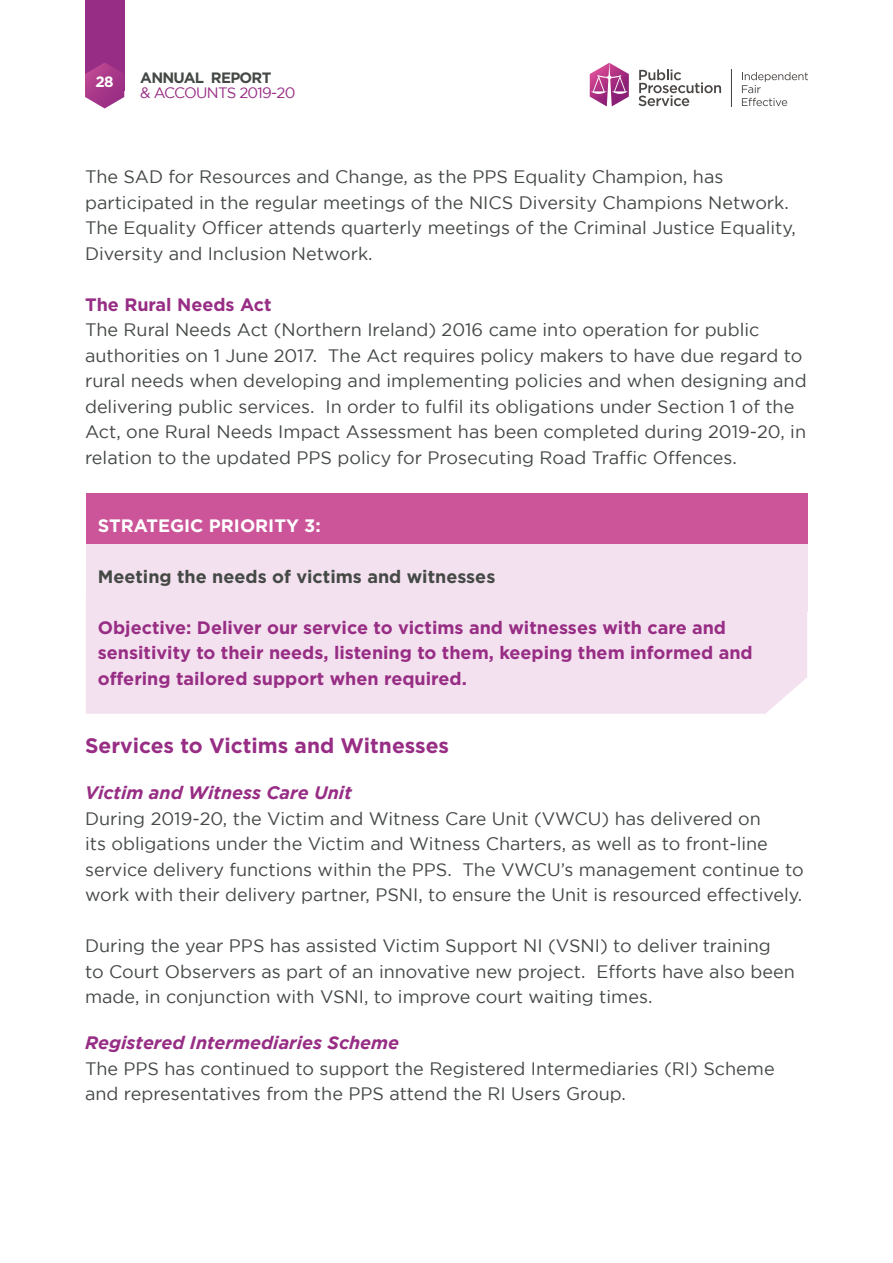
<style>
.page{position:relative;width:893px;height:1263px;background:#fff}
.page>*{position:absolute;margin:0;border:0;box-sizing:border-box;transform-origin:0 0}
.H3_-_Subhead_12_17{font:700 21px "Gotham";color:#972d84}
.P_-_Bodytext_12_17{font:18px/25.5px "Gotham";color:#444945}
.P_-_Bodytext_12_17-2{font:700 18px/25.5px "Gotham";color:#972d84}
.H3_-_Subhead_Italic{font:italic 700 18px "Gotham";color:#972d84}
.P_-_Bodytext_12_17-3{font:700 18px "Gotham";color:#444945}
.P_-_Bodytext_12_17-4{font:700 18px "Gotham";color:#fff}
.H3_-_Subhead_12_17-2{font:700 18px "Gotham";color:#972d84}
.t1{font:15px "Gotham";letter-spacing:-.05em;color:#972d84}
.t2{font:700 15px "Gotham";letter-spacing:-.05em;color:#444945}
.t3{font:700 15px "Gotham";color:#fff}
</style>
<div class="page">
<div style="left:85px;top:0;width:39px;height:90px;background:#972d84"></div>
<svg style="left:590px;top:63px;width:39px;height:43px"></svg>
<svg style="left:638px;top:69px;width:83px;height:37px"></svg>
<svg style="left:742px;top:72px;width:66px;height:34px"></svg>
<hr style="left:731px;top:69px;width:1px;height:37px;background:#4b4745">
<svg style="left:85px;top:63px;width:39px;height:45px"></svg>
<div style="left:86px;top:493px;width:721px;height:67px;background:#cc559a"></div>
<div style="left:86px;top:544px;width:721px;height:67px;background:#f4e1ef"></div>
<div style="left:86px;top:611px;width:721px;height:103px;background:#f4e1ef"></div>
<p class="t3" style="left:96px;top:73px;width:20px">28</p>
<p class="t2" style="left:140px;top:69px;width:133px">ANNUAL REPORT</p>
<p class="t1" style="left:140px;top:85px;width:157px">&amp; ACCOUNTS 2019-20</p>
<p class="P_-_Bodytext_12_17" style="left:85px;top:164px;width:712px">The SAD for Resources and Change, as the PPS Equality Champion, has participated in the regular meetings of the NICS Diversity Champions Network.<br>The Equality Officer attends quarterly meetings of the Criminal Justice Equality, Diversity and Inclusion Network.</p>
<p class="H3_-_Subhead_12_17-2" style="left:85px;top:294px;width:188px">The Rural Needs Act</p>
<p class="P_-_Bodytext_12_17" style="left:85px;top:317px;width:723px">The Rural Needs Act (Northern Ireland) 2016 came into operation for public authorities on 1 June 2017. The Act requires policy makers to have due regard to rural needs when developing and implementing policies and when designing and delivering public services. In order to fulfil its obligations under Section 1 of the Act, one Rural Needs Impact Assessment has been completed during 2019-20, in relation to the updated PPS policy for Prosecuting Road Traffic Offences.</p>
<p class="P_-_Bodytext_12_17-4" style="left:98px;top:515px;width:225px">STRATEGIC PRIORITY 3:</p>
<p class="P_-_Bodytext_12_17-3" style="left:98px;top:566px;width:399px">Meeting the needs of victims and witnesses</p>
<p class="P_-_Bodytext_12_17-2" style="left:98px;top:614px;width:656px">Objective: Deliver our service to victims and witnesses with care and sensitivity to their needs, listening to them, keeping them informed and offering tailored support when required.</p>
<p class="H3_-_Subhead_12_17" style="left:85px;top:733px;width:366px">Services to Victims and Witnesses</p>
<p class="H3_-_Subhead_Italic" style="left:85px;top:782px;width:268px">Victim and Witness Care Unit</p>
<p class="P_-_Bodytext_12_17" style="left:85px;top:805px;width:720px">During 2019-20, the Victim and Witness Care Unit (VWCU) has delivered on<br>its obligations under the Victim and Witness Charters, as well as to front-line service delivery functions within the PPS. The VWCU’s management continue to work with their delivery partner, PSNI, to ensure the Unit is resourced effectively.</p>
<p class="P_-_Bodytext_12_17" style="left:85px;top:933px;width:711px">During the year PPS has assisted Victim Support NI (VSNI) to deliver training<br>to Court Observers as part of an innovative new project. Efforts have also been made, in conjunction with VSNI, to improve court waiting times.</p>
<p class="H3_-_Subhead_Italic" style="left:85px;top:1032px;width:316px">Registered Intermediaries Scheme</p>
<p class="P_-_Bodytext_12_17" style="left:85px;top:1055px;width:691px">The PPS has continued to support the Registered Intermediaries (RI) Scheme and representatives from the PPS attend the RI Users Group.</p>
</div>
